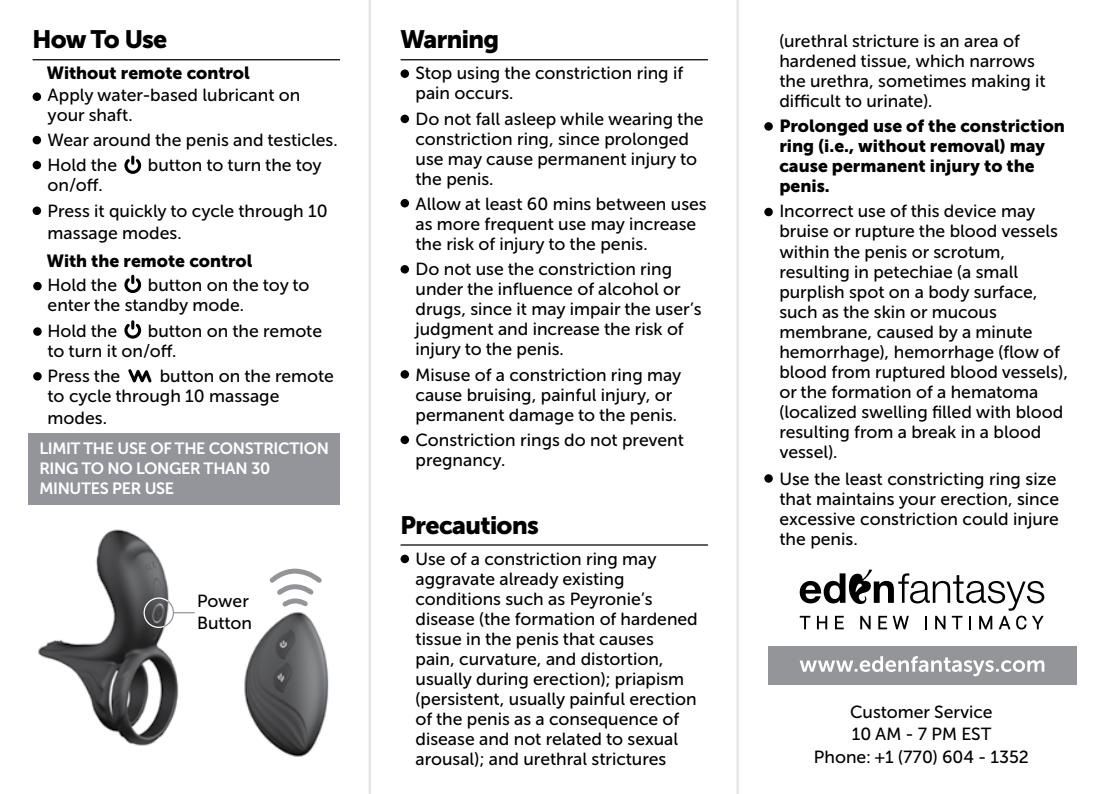
<style>
.page{position:relative;width:1106px;height:794px;background:#fff}
.page>*{position:absolute;margin:0;border:0;box-sizing:border-box;transform-origin:0 0}
.t1{font:25px "Museo Sans Cyrl 900";letter-spacing:-.025em;color:#000}
.t2{font:17.5px/20px "Museo Sans Cyrl 500";color:#000}
.t3{font:17.5px/20px "Museo Sans 500";color:#000}
.t4{font:17.5px/20px "Museo Sans 900";color:#000}
.t5{font:17.5px "Museo Sans Cyrl 900";color:#000}
.t6{font:16.25px/20px "Museo Sans Cyrl 700";letter-spacing:-.02em;color:#fff}
</style>
<div class="page">
<svg style="left:799px;top:569px;width:245px;height:60px"></svg>
<div style="left:767px;top:646px;width:309px;height:39px;background:#939598"></div>
<svg style="left:799px;top:656px;width:245px;height:20px"></svg>
<div style="left:400px;top:69px;width:9px;height:9px;background:#000;border-radius:50%"></div>
<div style="left:400px;top:115px;width:9px;height:8px;background:#000;border-radius:50%"></div>
<div style="left:400px;top:199px;width:9px;height:8px;background:#000;border-radius:50%"></div>
<div style="left:400px;top:265px;width:9px;height:8px;background:#000;border-radius:50%"></div>
<div style="left:400px;top:370px;width:9px;height:8px;background:#000;border-radius:50%"></div>
<div style="left:400px;top:435px;width:9px;height:9px;background:#000;border-radius:50%"></div>
<hr style="left:400px;top:59px;width:308px;height:1px;background:#000">
<div style="left:764px;top:122px;width:8px;height:9px;background:#000;border-radius:50%"></div>
<div style="left:764px;top:208px;width:8px;height:8px;background:#000;border-radius:50%"></div>
<div style="left:764px;top:474px;width:8px;height:9px;background:#000;border-radius:50%"></div>
<div style="left:400px;top:554px;width:9px;height:9px;background:#000;border-radius:50%"></div>
<hr style="left:400px;top:544px;width:308px;height:1px;background:#000">
<hr style="left:368px;top:0;width:3px;height:794px;background:#e5e6e5">
<hr style="left:736px;top:0;width:3px;height:794px;background:#e5e6e5">
<img style="left:30px;top:504px;width:310px;height:253px">
<div style="left:143px;top:597px;width:31px;height:31px;border:1px solid #fff;border-radius:50%"></div>
<hr style="left:33px;top:59px;width:307px;height:1px;background:#000">
<div style="left:33px;top:92px;width:8px;height:9px;background:#000;border-radius:50%"></div>
<div style="left:33px;top:161px;width:8px;height:8px;background:#000;border-radius:50%"></div>
<div style="left:33px;top:136px;width:8px;height:8px;background:#000;border-radius:50%"></div>
<div style="left:33px;top:206px;width:8px;height:9px;background:#000;border-radius:50%"></div>
<svg style="left:128px;top:369px;width:24px;height:14px"></svg>
<svg style="left:124px;top:155px;width:18px;height:19px"></svg>
<svg style="left:124px;top:274px;width:18px;height:20px"></svg>
<svg style="left:124px;top:320px;width:18px;height:19px"></svg>
<div style="left:33px;top:282px;width:9px;height:8px;background:#000;border-radius:50%"></div>
<div style="left:33px;top:327px;width:9px;height:9px;background:#000;border-radius:50%"></div>
<div style="left:33px;top:372px;width:9px;height:8px;background:#000;border-radius:50%"></div>
<svg style="left:267px;top:567px;width:57px;height:42px"></svg>
<svg style="left:162px;top:599px;width:33px;height:29px"></svg>
<div style="left:28px;top:433px;width:312px;height:71px;background:#94959a"></div>
<h1 class="t1" style="left:33px;top:25px;width:136px">How To Use</h1>
<p class="t5" style="left:47px;top:63px;width:204px">Without remote control</p>
<p class="t2" style="left:48px;top:85px;width:254px">Apply water-based lubricant on your shaft.</p>
<p class="t2" style="left:48px;top:127px;width:291px;line-height:25.2px">Wear around the penis and testicles.<br>Hold the</p>
<p class="t2" style="left:148px;top:155px;width:175px">button to turn the toy</p>
<p class="t2" style="left:48px;top:173px;width:281px;line-height:25.2px">on/off.<br>Press it quickly to cycle through 10</p>
<p class="t2" style="left:48px;top:223px;width:135px">massage modes.</p>
<p class="t5" style="left:47px;top:251px;width:207px">With the remote control</p>
<p class="t2" style="left:48px;top:275px;width:71px">Hold the</p>
<p class="t2" style="left:48px;top:275px;width:263px;text-indent:100px">button on the toy to enter the standby mode.</p>
<p class="t2" style="left:48px;top:321px;width:71px">Hold the</p>
<p class="t2" style="left:48px;top:321px;width:276px;text-indent:100px">button on the remote to turn it on/off.</p>
<p class="t2" style="left:48px;top:366px;width:74px">Press the</p>
<p class="t2" style="left:48px;top:366px;width:288px;text-indent:112px">button on the remote to cycle through 10 massage</p>
<p class="t2" style="left:48px;top:408px;width:61px">modes.</p>
<p class="t6" style="left:39px;top:438px;width:291px">LIMIT THE USE OF THE CONSTRICTION<br>RING TO NO LONGER THAN 30<br>MINUTES PER USE</p>
<p class="t2" style="left:197px;top:590px;width:56px;line-height:22px">Power<br>Button</p>
<h1 class="t1" style="left:400px;top:25px;width:100px">Warning</h1>
<p class="t2" style="left:779px;top:31px;width:268px">(urethral stricture is an area of hardened tissue, which narrows the urethra, sometimes making it difficult to urinate).</p>
<p class="t4" style="left:779px;top:116px;width:287px">Prolonged use of the constriction ring (i.e., without removal) may cause permanent injury to the penis.</p>
<p class="t2" style="left:779px;top:201px;width:290px">Incorrect use of this device may bruise or rupture the blood vessels within the penis or scrotum, resulting in petechiae (a small purplish spot on a body surface, such as the skin or mucous membrane, caused by a minute hemorrhage), hemorrhage (flow of blood from ruptured blood vessels), or the formation of a hematoma (localized swelling filled with blood resulting from a break in a blood vessel).</p>
<p class="t3" style="left:779px;top:469px;width:281px">Use the least constricting ring size that maintains your erection, since excessive constriction could injure the penis.</p>
<p class="t2" style="left:415px;top:548px;width:284px">Use of a constriction ring may aggravate already existing conditions such as Peyronie’s disease (the formation of hardened tissue in the penis that causes<br>pain, curvature, and distortion, usually during erection); priapism (persistent, usually painful erection of the penis as a consequence of disease and not related to sexual arousal); and urethral strictures</p>
<p class="t2" style="left:415px;top:63px;width:269px">Stop using the constriction ring if pain occurs.</p>
<p class="t2" style="left:415px;top:109px;width:289px">Do not fall asleep while wearing the constriction ring, since prolonged use may cause permanent injury to the penis.</p>
<p class="t2" style="left:415px;top:194px;width:293px">Allow at least 60 mins between uses as more frequent use may increase the risk of injury to the penis.</p>
<p class="t2" style="left:415px;top:259px;width:287px">Do not use the constriction ring under the influence of alcohol or drugs, since it may impair the user’s judgment and increase the risk of injury to the penis.</p>
<p class="t2" style="left:415px;top:365px;width:267px">Misuse of a constriction ring may cause bruising, painful injury, or permanent damage to the penis.</p>
<p class="t2" style="left:415px;top:430px;width:270px">Constriction rings do not prevent pregnancy.</p>
<h1 class="t1" style="left:400px;top:510px;width:140px">Precautions</h1>
<p class="t2" style="left:814px;top:701px;width:217px;line-height:22px;text-align:center">Customer Service<br>10 AM - 7 PM EST<br>Phone: +1 (770) 604 - 1352</p>
</div>
